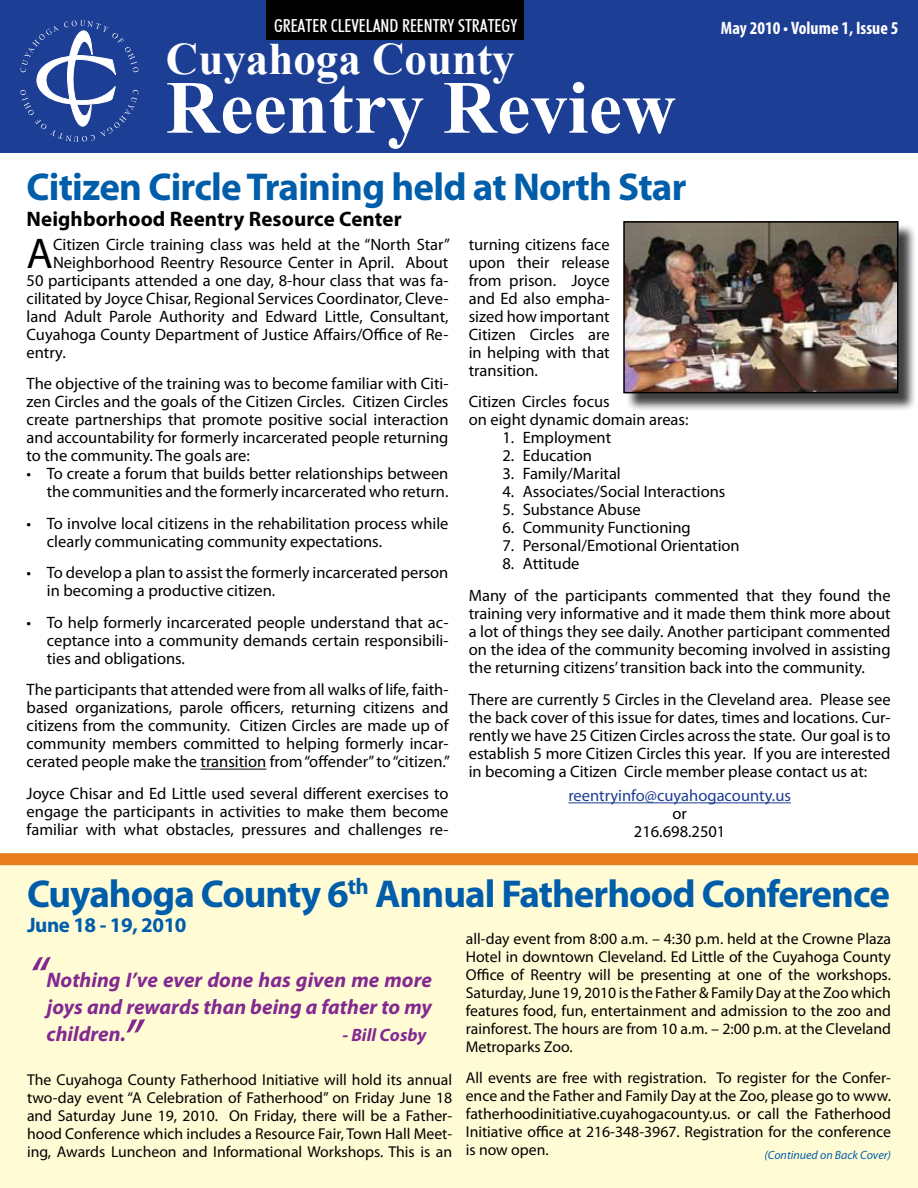
<style>
.page{position:relative;width:918px;height:1188px;background:#fff}
.page>*{position:absolute;margin:0;border:0;box-sizing:border-box;transform-origin:0 0}
.t1{font:700 75px "Times New Roman";color:#fff}
.t2{font:italic 600 condensed 54px "Myriad Pro";color:#832990}
.t3{font:700 45px "Times New Roman";color:#fff}
.t4{font:43.2px "Myriad Pro";color:#000}
.t5{font:700 39px "Myriad Pro";letter-spacing:-.025em;color:#005daa}
.t6{font:italic 700 21px/27px "Myriad Pro";color:#832990;text-align:justify}
.t7{font:700 21px "Myriad Pro";letter-spacing:.005em;color:#000}
.t8{font:700 21px "Myriad Pro";letter-spacing:-.02em;color:#005daa}
.t9{font:18px "Futuri Condensed Regular SWFTE";color:#fff}
.t10{font:700 condensed 18px "Myriad Pro";color:#fff}
.t11{font:italic 700 18px "Myriad Pro";color:#832990}
.t12{font:16.5px/18px "Myriad Pro";color:#000;text-align:justify}
.t13{font:16.5px "Myriad Pro";color:#1c3e94}
.t14{font:15.75px/18px "Myriad Pro";color:#000;text-align:justify}
.t15{font:italic 12px "Myriad Pro";color:#005daa}
</style>
<div class="page">
<div style="left:0;top:0;width:918px;height:152px;background:#1c3e94"></div>
<div style="left:266px;top:0;width:258px;height:40px;background:#000"></div>
<svg style="left:20px;top:20px;width:119px;height:122px"></svg>
<hr style="left:201px;top:769px;width:65px;height:1px;background:#000">
<hr style="left:568px;top:802px;width:223px;height:1px;background:#1c3e94">
<div style="left:626px;top:223px;width:291px;height:189px;background:#000;opacity:.75"></div>
<img style="left:626px;top:224px;width:269px;height:166px">
<div style="left:623px;top:221px;width:275px;height:172px;border:2px solid #000"></div>
<div style="left:0;top:865px;width:918px;height:323px;background:#fffcd5"></div>
<div style="left:0;top:853px;width:918px;height:12px;background:#e87d1e"></div>
<p class="t9" style="left:274px;top:15px;width:245px">GREATER CLEVELAND REENTRY STRATEGY</p>
<p class="t10" style="left:721px;top:17px;width:179px">May 2010 • Volume 1, Issue 5</p>
<h3 class="t3" style="left:166px;top:28px;width:350px">Cuyahoga County</h3>
<h1 class="t1" style="left:166px;top:56px;width:512px">Reentry Review</h1>
<h3 class="t5" style="left:27px;top:162px;width:661px">Citizen Circle Training held at North Star</h3>
<p class="t7" style="left:27px;top:205px;width:377px">Neighborhood Reentry Resource Center</p>
<h3 class="t4" style="left:27px;top:227px;width:28px">A</h3>
<p class="t12" style="left:53px;top:235px;width:398px">Citizen Circle training class was held at the “North Star”</p>
<p class="t12" style="left:469px;top:235px;width:143px">turning citizens face upon their release from prison. Joyce and Ed also empha&shy;sized how important Citizen Circles are in helping with that transition.</p>
<p class="t12" style="left:469px;top:393px;width:221px">Citizen Circles focus<br>on eight dynamic domain areas:</p>
<p class="t12" style="left:502px;top:429px;width:110px">1. Employment</p>
<p class="t12" style="left:502px;top:447px;width:91px">2. Education</p>
<p class="t12" style="left:502px;top:465px;width:120px">3. Family/Marital</p>
<p class="t12" style="left:502px;top:483px;width:224px">4. Associates/Social Interactions</p>
<p class="t12" style="left:502px;top:501px;width:140px">5. Substance Abuse</p>
<p class="t12" style="left:502px;top:519px;width:190px">6. Community Functioning</p>
<p class="t12" style="left:502px;top:537px;width:239px">7. Personal/Emotional Orientation</p>
<p class="t12" style="left:469px;top:548px;width:423px;line-height:31.5px;text-indent:34px">8. Attitude<br>Many of the participants commented that they found the</p>
<p class="t12" style="left:469px;top:604px;width:423px">training very informative and it made them think more about a lot of things they see daily. Another participant commented on the idea of the community becoming involved in assisting the returning citizens’ transition back into the community.</p>
<p class="t12" style="left:469px;top:690px;width:423px">There are currently 5 Circles in the Cleveland area. Please see the back cover of this issue for dates, times and locations. Cur&shy;rently we have 25 Citizen Circles across the state. Our goal is to establish 5 more Citizen Circles this year. If you are interested in becoming a Citizen Circle member please contact us at:</p>
<p class="t13" style="left:568px;top:786px;width:224px">reentryinfo@cuyahogacounty.us</p>
<p class="t12" style="left:634px;top:804px;width:93px;text-align:center">or<br>216.698.2501</p>
<p class="t12" style="left:53px;top:253px;width:397px">Neighborhood Reentry Resource Center in April. About</p>
<p class="t12" style="left:27px;top:271px;width:423px">50 participants attended a one day, 8-hour class that was fa-</p>
<p class="t12" style="left:27px;top:289px;width:423px">cilitated by Joyce Chisar, Regional Services Coordinator, Cleve-</p>
<p class="t12" style="left:27px;top:307px;width:423px">land Adult Parole Authority and Edward Little, Consultant,</p>
<p class="t12" style="left:27px;top:325px;width:423px">Cuyahoga County Department of Justice Affairs/Office of Re-</p>
<p class="t12" style="left:27px;top:343px;width:41px">entry.</p>
<p class="t12" style="left:27px;top:375px;width:423px">The objective of the training was to become familiar with Citi&shy;zen Circles and the goals of the Citizen Circles. Citizen Circles create partnerships that promote positive social interaction and accountability for formerly incarcerated people returning to the community. The goals are:</p>
<p class="t12" style="left:27px;top:465px;width:423px;text-align:right">• To create a forum that builds better relationships between the communities and the formerly incarcerated who return.</p>
<p class="t12" style="left:47px;top:514px;width:403px;text-indent:-20px">• To involve local citizens in the rehabilitation process while clearly communicating community expectations.</p>
<p class="t12" style="left:47px;top:564px;width:403px;text-indent:-20px">• To develop a plan to assist the formerly incarcerated person in becoming a productive citizen.</p>
<p class="t12" style="left:47px;top:613px;width:403px;text-indent:-20px">• To help formerly incarcerated people understand that ac&shy;ceptance into a community demands certain responsibili&shy;ties and obligations.</p>
<p class="t12" style="left:27px;top:681px;width:425px">The participants that attended were from all walks of life, faith&shy;based organizations, parole officers, returning citizens and citizens from the community. Citizen Circles are made up of community members committed to helping formerly incar&shy;cerated people make the transition from “offender” to “citizen.”</p>
<p class="t12" style="left:27px;top:784px;width:423px">Joyce Chisar and Ed Little used several different exercises to engage the participants in activities to make them become familiar with what obstacles, pressures and challenges re-</p>
<h3 class="t5" style="left:27px;top:868px;width:864px">Cuyahoga County 6<sup>th</sup> Annual Fatherhood Conference</h3>
<p class="t8" style="left:27px;top:911px;width:161px">June 18 - 19, 2010</p>
<p class="t6" style="left:47px;top:966px;width:387px">Nothing I’ve ever done has given me more joys and rewards than being a father to my children.</p>
<p class="t14" style="left:466px;top:929px;width:427px">all-day event from 8:00 a.m. – 4:30 p.m. held at the Crowne Plaza Hotel in downtown Cleveland. Ed Little of the Cuyahoga County Office of Reentry will be presenting at one of the workshops.<br>Saturday, June 19, 2010 is the Father &amp; Family Day at the Zoo which features food, fun, entertainment and admission to the zoo and rainforest. The hours are from 10 a.m. – 2:00 p.m. at the Cleveland Metroparks Zoo.</p>
<p class="t14" style="left:466px;top:1069px;width:427px">All events are free with registration. To register for the Confer&shy;ence and the Father and Family Day at the Zoo, please go to www. fatherhoodinitiative.cuyahogacounty.us. or call the Fatherhood Initiative office at 216-348-3967. Registration for the conference is now open.</p>
<h2 class="t2" style="left:30px;top:943px;width:18px">“</h2>
<h2 class="t2" style="left:124px;top:1005px;width:18px">”</h2>
<p class="t11" style="left:342px;top:1023px;width:86px">- Bill Cosby</p>
<p class="t14" style="left:27px;top:1070px;width:427px">The Cuyahoga County Fatherhood Initiative will hold its annual two-day event “A Celebration of Fatherhood” on Friday June 18 and Saturday June 19, 2010. On Friday, there will be a Father&shy;hood Conference which includes a Resource Fair, Town Hall Meet&shy;ing, Awards Luncheon and Informational Workshops. This is an</p>
<p class="t15" style="left:764px;top:1147px;width:128px">(Continued on Back Cover)</p>
</div>
